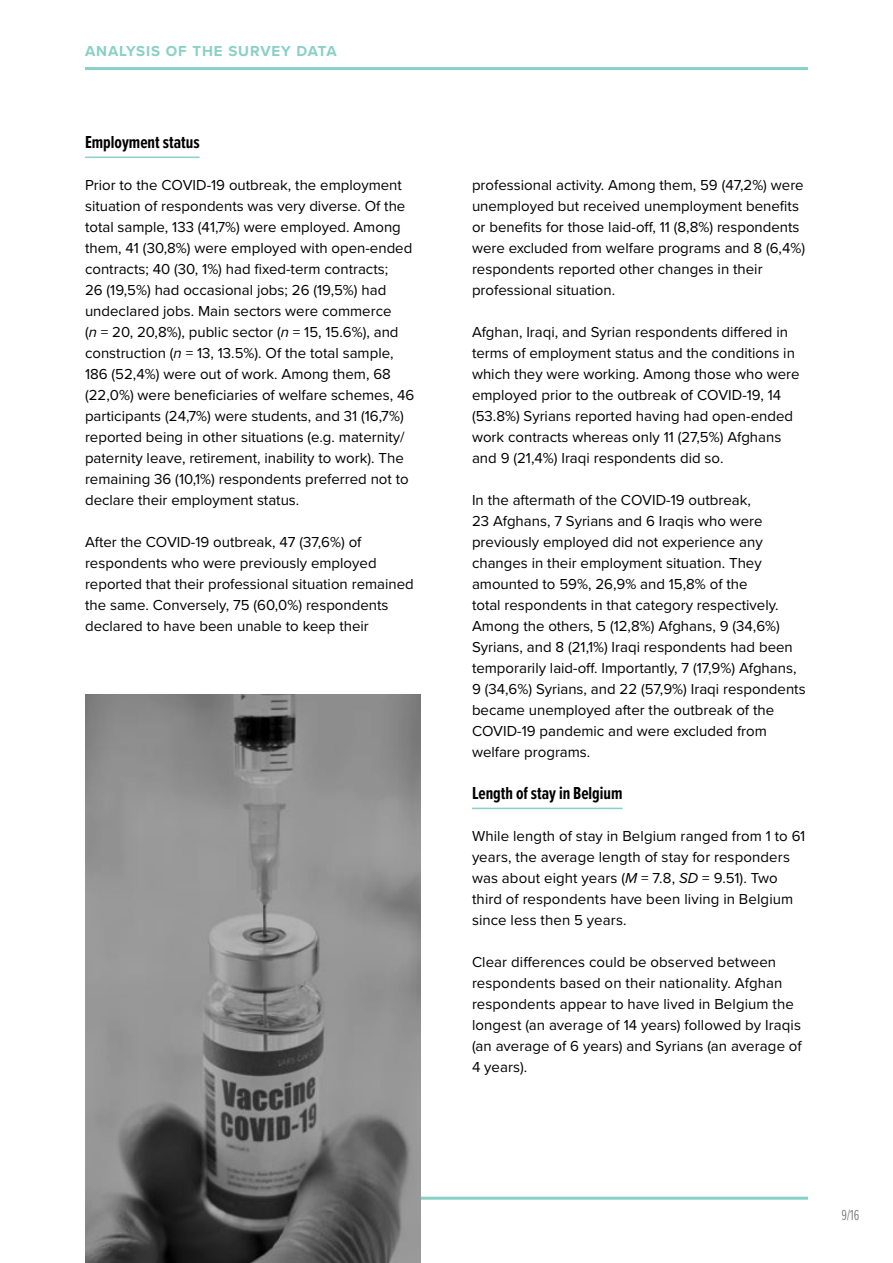
<style>
.page{position:relative;width:893px;height:1263px;background:#fff}
.page>*{position:absolute;margin:0;border:0;box-sizing:border-box;transform-origin:0 0}
.t1{font:700 18px "Proxima Nova Ex Cn";color:#000}
.t2{font:15px/21px "Proxima Nova";color:#000}
.t3{font:700 15px "Proxima Nova";letter-spacing:.06em;color:#89d0c7}
.t4{font:300 15px "Proxima Nova Ex Cn";color:#6d6e71}
.s1{font-style:italic}
</style>
<div class="page">
<img style="left:85px;top:694px;width:336px;height:569px">
<hr style="left:85px;top:157px;width:115px;height:1px;background:#89d0c7">
<hr style="left:85px;top:67px;width:723px;height:3px;background:#89d0c7">
<hr style="left:472px;top:808px;width:151px;height:1px;background:#89d0c7">
<hr style="left:421px;top:1197px;width:387px;height:3px;background:#89d0c7">
<p class="t3" style="left:85px;top:42px;width:253px">ANALYSIS OF THE SURVEY DATA</p>
<p class="t1" style="left:85px;top:129px;width:116px">Employment status</p>
<p class="t2" style="left:85px;top:175px;width:331px">Prior to the COVID-19 outbreak, the employment situation of respondents was very diverse. Of the total sample, 133 (41,7%) were employed. Among them, 41 (30,8%) were employed with open-ended contracts; 40 (30, 1%) had fixed-term contracts;<br>26 (19,5%) had occasional jobs; 26 (19,5%) had undeclared jobs. Main sectors were commerce<br>(<span class="s1">n</span> = 20, 20,8%), public sector (<span class="s1">n</span> = 15, 15.6%), and construction (<span class="s1">n</span> = 13, 13.5%). Of the total sample, 186 (52,4%) were out of work. Among them, 68 (22,0%) were beneficiaries of welfare schemes, 46 participants (24,7%) were students, and 31 (16,7%) reported being in other situations (e.g. maternity/ paternity leave, retirement, inability to work). The remaining 36 (10,1%) respondents preferred not to declare their employment status.</p>
<p class="t2" style="left:85px;top:532px;width:330px">After the COVID-19 outbreak, 47 (37,6%) of respondents who were previously employed reported that their professional situation remained the same. Conversely, 75 (60,0%) respondents declared to have been unable to keep their</p>
<p class="t2" style="left:472px;top:175px;width:335px">professional activity. Among them, 59 (47,2%) were unemployed but received unemployment benefits or benefits for those laid-off, 11 (8,8%) respondents were excluded from welfare programs and 8 (6,4%) respondents reported other changes in their professional situation.</p>
<p class="t2" style="left:472px;top:322px;width:329px">Afghan, Iraqi, and Syrian respondents differed in terms of employment status and the conditions in which they were working. Among those who were employed prior to the outbreak of COVID-19, 14 (53.8%) Syrians reported having had open-ended work contracts whereas only 11 (27,5%) Afghans and 9 (21,4%) Iraqi respondents did so.</p>
<p class="t2" style="left:472px;top:490px;width:335px">In the aftermath of the COVID-19 outbreak,<br>23 Afghans, 7 Syrians and 6 Iraqis who were previously employed did not experience any changes in their employment situation. They amounted to 59%, 26,9% and 15,8% of the<br>total respondents in that category respectively.<br>Among the others, 5 (12,8%) Afghans, 9 (34,6%)<br>Syrians, and 8 (21,1%) Iraqi respondents had been temporarily laid-off. Importantly, 7 (17,9%) Afghans, 9 (34,6%) Syrians, and 22 (57,9%) Iraqi respondents became unemployed after the outbreak of the COVID-19 pandemic and were excluded from welfare programs.</p>
<p class="t1" style="left:472px;top:780px;width:152px">Length of stay in Belgium</p>
<p class="t2" style="left:472px;top:826px;width:335px">While length of stay in Belgium ranged from 1 to 61 years, the average length of stay for responders was about eight years (<span class="s1">M</span> = 7.8, <span class="s1">SD</span> = 9.51). Two third of respondents have been living in Belgium since less then 5 years.</p>
<p class="t2" style="left:472px;top:952px;width:331px">Clear differences could be observed between respondents based on their nationality. Afghan respondents appear to have lived in Belgium the longest (an average of 14 years) followed by Iraqis (an average of 6 years) and Syrians (an average of 4 years).</p>
<p class="t4" style="left:841px;top:1207px;width:19px">9/16</p>
</div>
